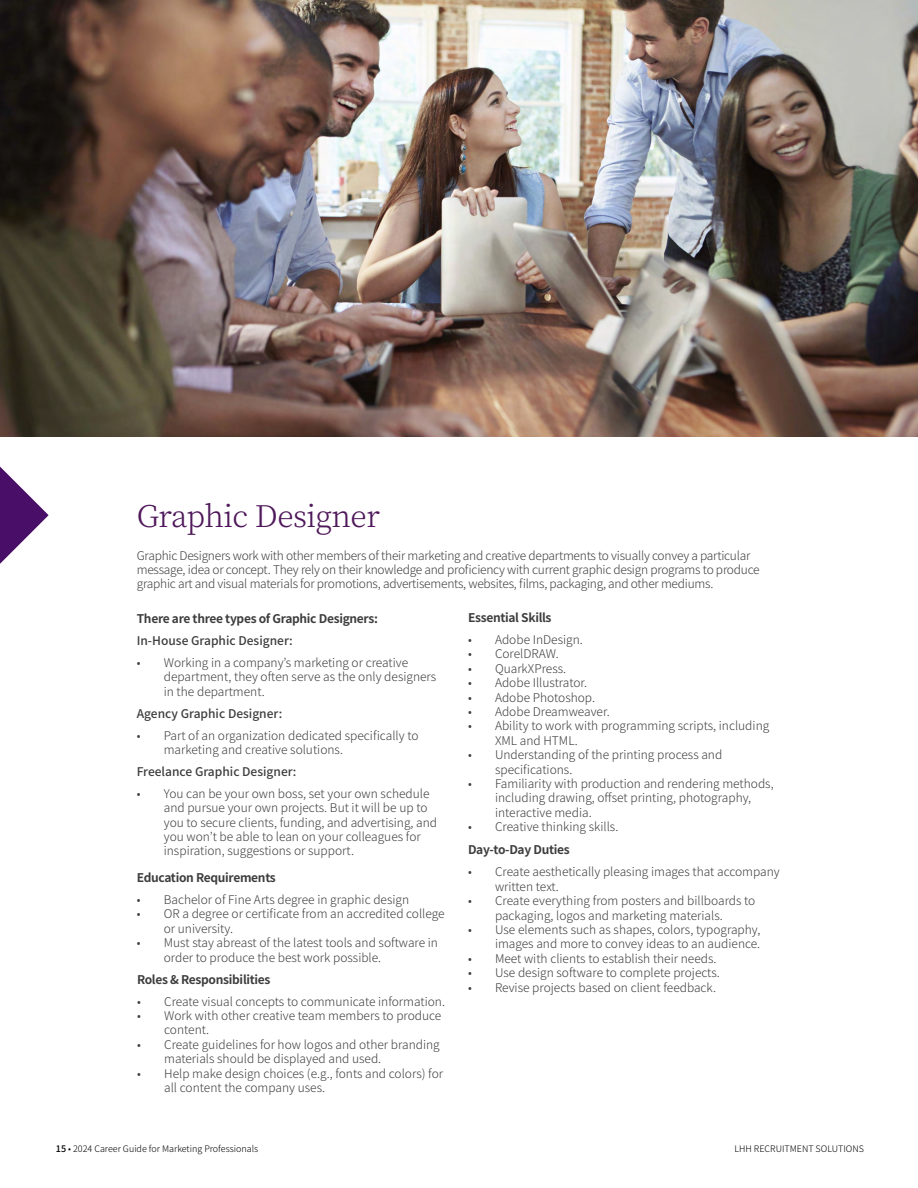
<style>
.page{position:relative;width:918px;height:1188px;background:#fff}
.page>*{position:absolute;margin:0;border:0;box-sizing:border-box;transform-origin:0 0}
.t1{font:300 30px "Noto Serif JP";letter-spacing:-.02em;color:#4f185a}
.t2{font:300 12px/14.4px "Noto Sans JP";color:#3d3d3d}
.t3{font:300 12px/14.4px "Noto Sans JP";letter-spacing:-.02em;color:#3d3d3d}
.t4{font:700 12px "Noto Sans JP";letter-spacing:-.025em;color:#3d3d3d}
.t5{font:500 12px "Noto Sans JP";color:#3d3d3d}
.t6{font:300 9px "Noto Sans JP";color:#000}
.s1{font-weight:500}
</style>
<div class="page">
<img style="left:0;top:0;width:918px;height:436px">
<svg style="left:0;top:467px;width:49px;height:97px"></svg>
<h1 class="t1" style="left:137px;top:499px;width:244px">Graphic Designer</h1>
<p class="t3" style="left:137px;top:548px;width:624px">Graphic Designers work with other members of their marketing and creative departments to visually convey a particular message, idea or concept. They rely on their knowledge and proficiency with current graphic design programs to produce graphic art and visual materials for promotions, advertisements, websites, films, packaging, and other mediums.</p>
<p class="t4" style="left:137px;top:612px;width:243px">There are three types of Graphic Designers:</p>
<p class="t5" style="left:137px;top:634px;width:157px">In-House Graphic Designer:</p>
<p class="t2" style="left:164px;top:655px;width:274px;text-indent:-27px">• Working in a company’s marketing or creative department, they often serve as the only designers in the department.</p>
<p class="t2" style="left:164px;top:728px;width:256px;text-indent:-27px">• Part of an organization dedicated specifically to marketing and creative solutions.</p>
<p class="t2" style="left:164px;top:787px;width:275px;text-indent:-27px">• You can be your own boss, set your own schedule and pursue your own projects. But it will be up to you to secure clients, funding, and advertising, and you won’t be able to lean on your colleagues for inspiration, suggestions or support.</p>
<p class="t5" style="left:137px;top:706px;width:147px">Agency Graphic Designer:</p>
<p class="t5" style="left:137px;top:765px;width:161px">Freelance Graphic Designer:</p>
<p class="t4" style="left:137px;top:871px;width:141px">Education Requirements</p>
<p class="t2" style="left:137px;top:893px;width:274px">• Bachelor of Fine Arts degree in graphic design</p>
<p class="t2" style="left:164px;top:907px;width:282px;text-indent:-27px">• OR a degree or certificate from an accredited college or university.</p>
<p class="t2" style="left:164px;top:936px;width:276px;text-indent:-27px">• Must stay abreast of the latest tools and software in order to produce the best work possible.</p>
<p class="t4" style="left:137px;top:972px;width:135px">Roles &amp; Responsibilities</p>
<p class="t2" style="left:137px;top:994px;width:309px">• Create visual concepts to communicate information.</p>
<p class="t2" style="left:164px;top:1009px;width:279px;text-indent:-27px">• Work with other creative team members to produce content.</p>
<p class="t2" style="left:164px;top:1037px;width:277px;text-indent:-27px">• Create guidelines for how logos and other branding materials should be displayed and used.</p>
<p class="t2" style="left:164px;top:1066px;width:280px;text-indent:-27px">• Help make design choices (e.g., fonts and colors) for all content the company uses.</p>
<p class="t4" style="left:468px;top:611px;width:85px">Essential Skills</p>
<p class="t2" style="left:468px;top:633px;width:116px">• Adobe InDesign.</p>
<p class="t2" style="left:468px;top:647px;width:92px">• CorelDRAW.</p>
<p class="t2" style="left:468px;top:661px;width:100px">• QuarkXPress.</p>
<p class="t2" style="left:468px;top:676px;width:121px">• Adobe Illustrator.</p>
<p class="t2" style="left:468px;top:690px;width:129px">• Adobe Photoshop.</p>
<p class="t2" style="left:468px;top:705px;width:143px">• Adobe Dreamweaver.</p>
<p class="t2" style="left:495px;top:719px;width:276px;text-indent:-27px">• Ability to work with programming scripts, including<br>XML and HTML.</p>
<p class="t2" style="left:495px;top:748px;width:229px;text-indent:-27px">• Understanding of the printing process and specifications.</p>
<p class="t2" style="left:495px;top:777px;width:280px;text-indent:-27px">• Familiarity with production and rendering methods, including drawing, offset printing, photography, interactive media.</p>
<p class="t2" style="left:468px;top:820px;width:152px">• Creative thinking skills.</p>
<p class="t4" style="left:468px;top:843px;width:103px">Day-to-Day Duties</p>
<p class="t2" style="left:495px;top:865px;width:286px;text-indent:-27px">• Create aesthetically pleasing images that accompany written text.</p>
<p class="t2" style="left:468px;top:894px;width:289px;text-align:center">• Create everything from posters and billboards to packaging, logos and marketing materials.</p>
<p class="t2" style="left:468px;top:923px;width:294px;text-align:right">• Use elements such as shapes, colors, typography, images and more to convey ideas to an audience.</p>
<p class="t2" style="left:468px;top:952px;width:250px">• Meet with clients to establish their needs.</p>
<p class="t2" style="left:468px;top:966px;width:253px">• Use design software to complete projects.</p>
<p class="t2" style="left:468px;top:980px;width:250px">• Revise projects based on client feedback.</p>
<p class="t6" style="left:56px;top:1144px;width:204px"><span class="s1">15</span> • 2024 Career Guide for Marketing Professionals</p>
<p class="t6" style="left:735px;top:1144px;width:131px">LHH RECRUITMENT SOLUTIONS</p>
</div>
